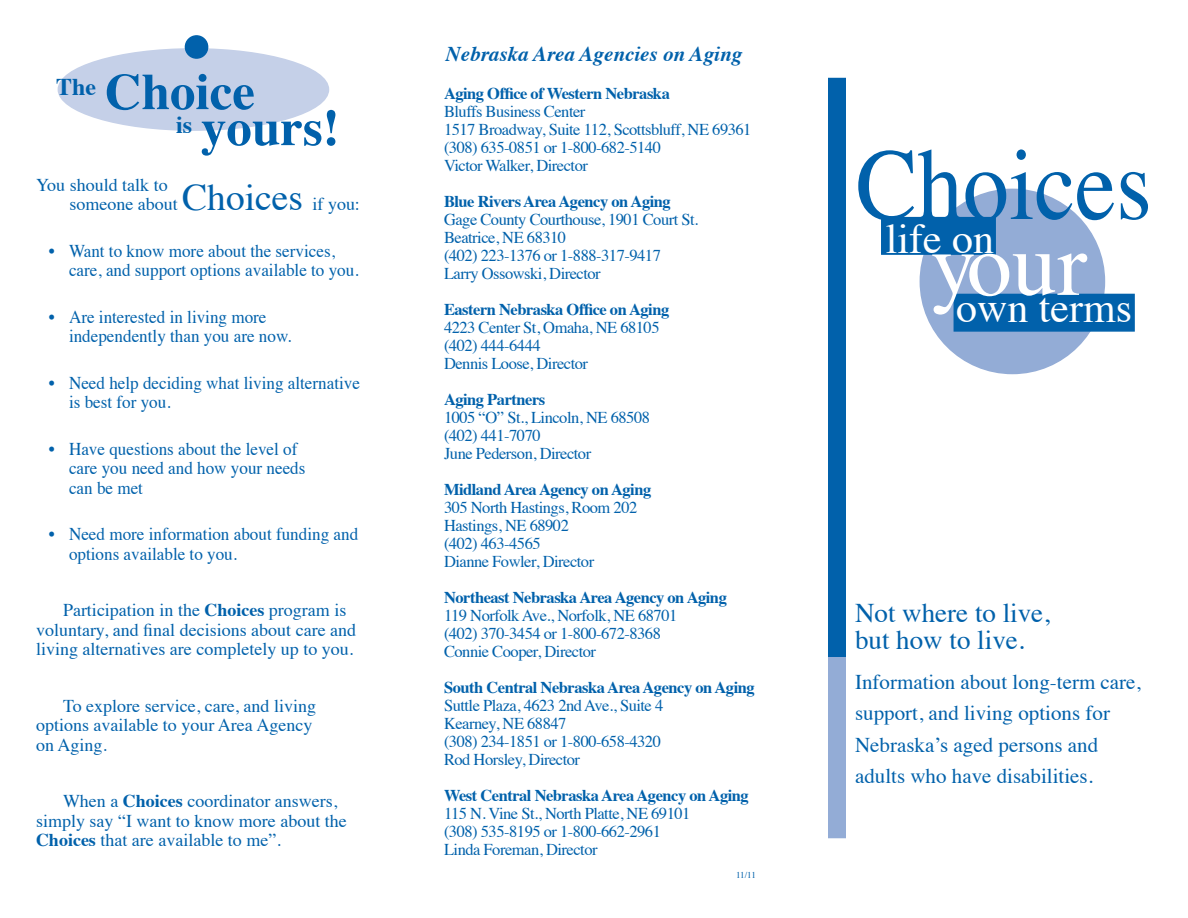
<style>
.page{position:relative;width:1188px;height:918px;background:#fff}
.page>*{position:absolute;margin:0;border:0;box-sizing:border-box;transform-origin:0 0}
.SCO_HED{font:102px "Times";color:#0161ab;scale:.9 1}
.SCO_HED-2{font:90px "Times";color:#fff}
.c3{font:700 51px "Times";color:#0161ab}
.SCO_HED-3{font:42px "Times";color:#fff}
.SCO_HED-4{font:27px "Times";color:#0161ab}
.SCO_HED-5{font:21px/31.5px "Times";color:#0161ab}
.t1{font:italic 700 21px "Times";color:#0161ab}
.p5{font:18px/19.5px "Times";color:#0161ab}
.p3{font:18px/19.5px "Times";color:#0161ab;scale:.95 1}
.p6{font:18px/19.5px "Times";color:#0161ab;scale:.95 1}
.t2{font:16.5px/18px "Times";letter-spacing:-.03em;color:#0161ab}
.t3{font:700 16.5px "Times";letter-spacing:-.03em;color:#0161ab}
.SCO_HED-6{font:9px "Times";color:#0161ab}
.s1{font-size:37.5px}
.s2{font-weight:700}
</style>
<div class="page">
<div style="left:828px;top:172px;width:18px;height:666px;background:#93acd6"></div>
<div style="left:828px;top:78px;width:18px;height:579px;background:#0161ab"></div>
<div style="left:920px;top:189px;width:184px;height:185px;background:#93acd6;border-radius:50%"></div>
<div style="left:954px;top:294px;width:181px;height:38px;background:#0161ab;border:2px solid #0161ab"></div>
<div style="left:881px;top:217px;width:115px;height:38px;background:#0161ab;border:2px solid #0161ab"></div>
<div style="left:58px;top:49px;width:270px;height:81px;background:#c5d0e8;border-radius:50%"></div>
<div style="left:185px;top:36px;width:23px;height:22px;background:#0161ab;border-radius:50%"></div>
<div style="left:185px;top:35px;width:23px;height:24px;border:2px solid #0161ab;border-radius:50%"></div>
<p class="c3" style="left:56px;top:43px;width:200px"><sup>The</sup> Choice</p>
<p class="c3" style="left:176px;top:79px;width:165px"><sup>is</sup> yours!</p>
<p class="p5" style="left:36px;top:173px;width:133px">You should talk to</p>
<p class="p5" style="left:69px;top:193px;width:292px">someone about <span class="s1">Choices</span> if you:</p>
<p class="p3" style="left:69px;top:239px;width:306px;text-indent:-20px">• Want to know more about the services, care, and support options available to you.</p>
<p class="p3" style="left:69px;top:305px;width:236px;text-indent:-20px">• Are interested in living more independently than you are now.</p>
<p class="p3" style="left:69px;top:371px;width:308px;text-indent:-20px">• Need help deciding what living alternative is best for you.</p>
<p class="p3" style="left:69px;top:437px;width:250px;text-indent:-20px">• Have questions about the level of care you need and how your needs can be met</p>
<p class="p6" style="left:69px;top:523px;width:306px;text-indent:-20px">• Need more information about funding and options available to you.</p>
<p class="p5" style="left:36px;top:599px;width:322px;text-indent:27px">Participation in the <span class="s2">Choices</span> program is voluntary, and final decisions about care and living alternatives are completely up to you.</p>
<p class="p5" style="left:36px;top:694px;width:282px;text-indent:27px">To explore service, care, and living options available to your Area Agency on Aging.</p>
<p class="p5" style="left:36px;top:790px;width:312px;text-indent:27px">When a <span class="s2">Choices</span> coordinator answers, simply say “I want to know more about the<br><span class="s2">Choices</span> that are available to me”.</p>
<p class="t1" style="left:446px;top:34px;width:298px">Nebraska Area Agencies on Aging</p>
<p class="t3" style="left:444px;top:77px;width:227px">Aging Office of Western Nebraska</p>
<p class="t2" style="left:444px;top:101px;width:143px">Bluffs Business Center</p>
<p class="t2" style="left:444px;top:119px;width:309px">1517 Broadway, Suite 112, Scottsbluff, NE 69361</p>
<p class="t2" style="left:444px;top:137px;width:218px">(308) 635-0851 or 1-800-682-5140</p>
<p class="t2" style="left:444px;top:155px;width:145px">Victor Walker, Director</p>
<p class="t3" style="left:444px;top:185px;width:228px">Blue Rivers Area Agency on Aging</p>
<p class="t2" style="left:444px;top:209px;width:256px">Gage County Courthouse, 1901 Court St.<br>Beatrice, NE 68310</p>
<p class="t2" style="left:444px;top:245px;width:218px">(402) 223-1376 or 1-888-317-9417</p>
<p class="t2" style="left:444px;top:263px;width:158px">Larry Ossowski, Director</p>
<p class="t3" style="left:444px;top:293px;width:227px">Eastern Nebraska Office on Aging</p>
<p class="t2" style="left:444px;top:317px;width:217px">4223 Center St, Omaha, NE 68105</p>
<p class="t2" style="left:444px;top:335px;width:98px">(402) 444-6444</p>
<p class="t2" style="left:444px;top:353px;width:146px">Dennis Loose, Director</p>
<p class="t3" style="left:444px;top:383px;width:103px">Aging Partners</p>
<p class="t2" style="left:444px;top:407px;width:208px">1005 “O” St., Lincoln, NE 68508</p>
<p class="t2" style="left:444px;top:425px;width:98px">(402) 441-7070</p>
<p class="t2" style="left:444px;top:443px;width:149px">June Pederson, Director</p>
<p class="t3" style="left:444px;top:473px;width:209px">Midland Area Agency on Aging</p>
<p class="t2" style="left:444px;top:497px;width:195px">305 North Hastings, Room 202<br>Hastings, NE 68902</p>
<p class="t2" style="left:444px;top:533px;width:98px">(402) 463-4565</p>
<p class="t2" style="left:444px;top:551px;width:152px">Dianne Fowler, Director</p>
<p class="t3" style="left:444px;top:581px;width:284px">Northeast Nebraska Area Agency on Aging</p>
<p class="t2" style="left:444px;top:605px;width:235px">119 Norfolk Ave., Norfolk, NE 68701</p>
<p class="t2" style="left:444px;top:623px;width:218px">(402) 370-3454 or 1-800-672-8368</p>
<p class="t2" style="left:444px;top:641px;width:154px">Connie Cooper, Director</p>
<p class="t3" style="left:444px;top:671px;width:312px">South Central Nebraska Area Agency on Aging</p>
<p class="t2" style="left:444px;top:695px;width:221px">Suttle Plaza, 4623 2nd Ave., Suite 4<br>Kearney, NE 68847</p>
<p class="t2" style="left:444px;top:731px;width:218px">(308) 234-1851 or 1-800-658-4320</p>
<p class="t2" style="left:444px;top:749px;width:138px">Rod Horsley, Director</p>
<p class="t3" style="left:444px;top:779px;width:306px">West Central Nebraska Area Agency on Aging</p>
<p class="t2" style="left:444px;top:803px;width:248px">115 N. Vine St., North Platte, NE 69101</p>
<p class="t2" style="left:444px;top:821px;width:218px">(308) 535-8195 or 1-800-662-2961</p>
<p class="t2" style="left:444px;top:839px;width:155px">Linda Foreman, Director</p>
<p class="SCO_HED-6" style="left:736px;top:867px;width:21px">11/11</p>
<p class="SCO_HED" style="left:856px;top:89px;width:330px">Choices</p>
<p class="SCO_HED-3" style="left:886px;top:200px;width:110px">life on</p>
<p class="SCO_HED-2" style="left:931px;top:181px;width:157px">your</p>
<p class="SCO_HED-3" style="left:956px;top:269px;width:178px">own terms</p>
<p class="SCO_HED-4" style="left:855px;top:587px;width:196px">Not where to live,</p>
<p class="SCO_HED-4" style="left:855px;top:614px;width:171px">but how to live.</p>
<p class="SCO_HED-5" style="left:855px;top:664px;width:287px">Information about long-term care, support, and living options for<br>Nebraska’s aged persons and adults who have disabilities.</p>
</div>
